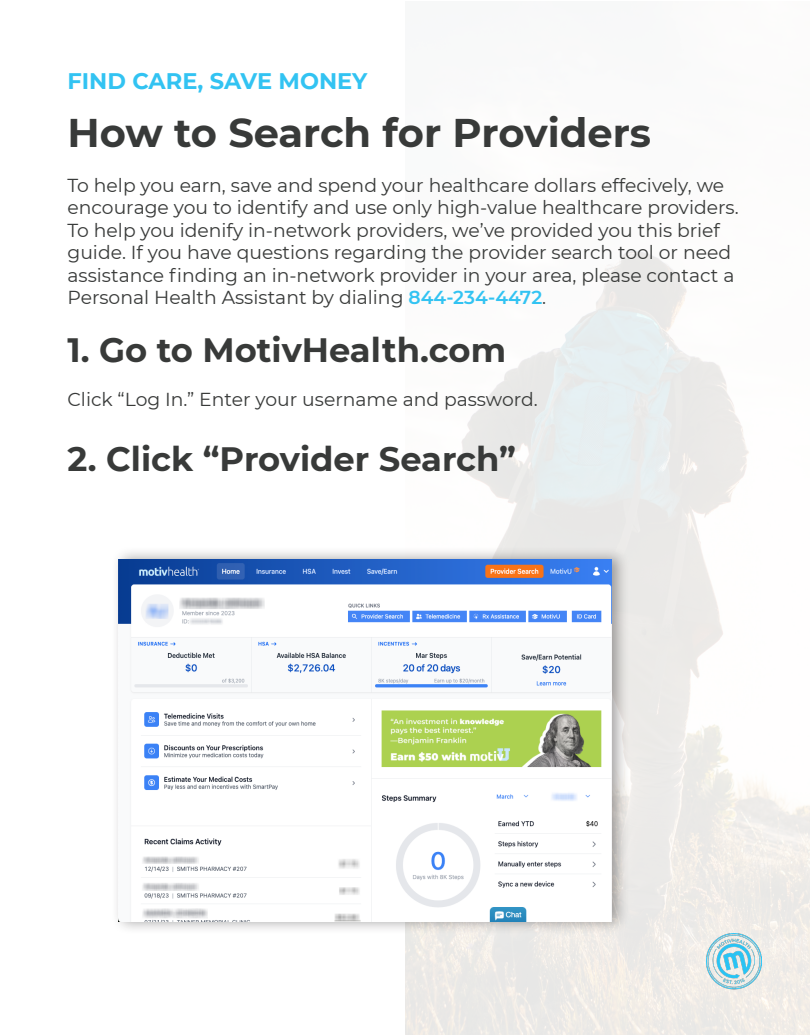
<style>
.page{position:relative;width:810px;height:1035px;background:#fff}
.page>*{position:absolute;margin:0;border:0;box-sizing:border-box;transform-origin:0 0}
.t1{font:700 40px "Montserrat";letter-spacing:-.005em;color:#383a39}
.t2{font:700 33.75px "Montserrat";color:#383a39}
.t3{font:700 22.5px "Montserrat";color:#32c3f2}
.t4{font:18.75px/22.5px "Montserrat";color:#383a39}
.s1{font-weight:600;color:#32c3f2}
</style>
<div class="page">
<img style="left:405px;top:251px;width:405px;height:784px">
<div style="left:111px;top:547px;width:519px;height:387px;background:#231f20;opacity:.4"></div>
<img style="left:118px;top:559px;width:493px;height:363px">
<img style="left:706px;top:934px;width:55px;height:55px">
<p class="t3" style="left:68px;top:65px;width:301px">FIND CARE, SAVE MONEY</p>
<p class="t1" style="left:68px;top:104px;width:585px">How to Search for Providers</p>
<p class="t4" style="left:68px;top:173px;width:658px">To help you earn, save and spend your healthcare dollars effecively, we</p>
<p class="t4" style="left:68px;top:196px;width:673px">encourage you to identify and use only high-value healthcare providers.<br>To help you idenify in-network providers, we’ve provided you this brief</p>
<p class="t4" style="left:68px;top:241px;width:665px">guide. If you have questions regarding the provider search tool or need</p>
<p class="t4" style="left:68px;top:263px;width:668px">assistance finding an in-network provider in your area, please contact a</p>
<p class="t4" style="left:68px;top:286px;width:480px">Personal Health Assistant by dialing <span class="s1">844-234-4472</span>.</p>
<p class="t2" style="left:68px;top:326px;width:440px">1. Go to MotivHealth.com</p>
<p class="t4" style="left:68px;top:387px;width:472px">Click “Log In.” Enter your username and password.</p>
<p class="t2" style="left:68px;top:435px;width:450px">2. Click “Provider Search”</p>
</div>
